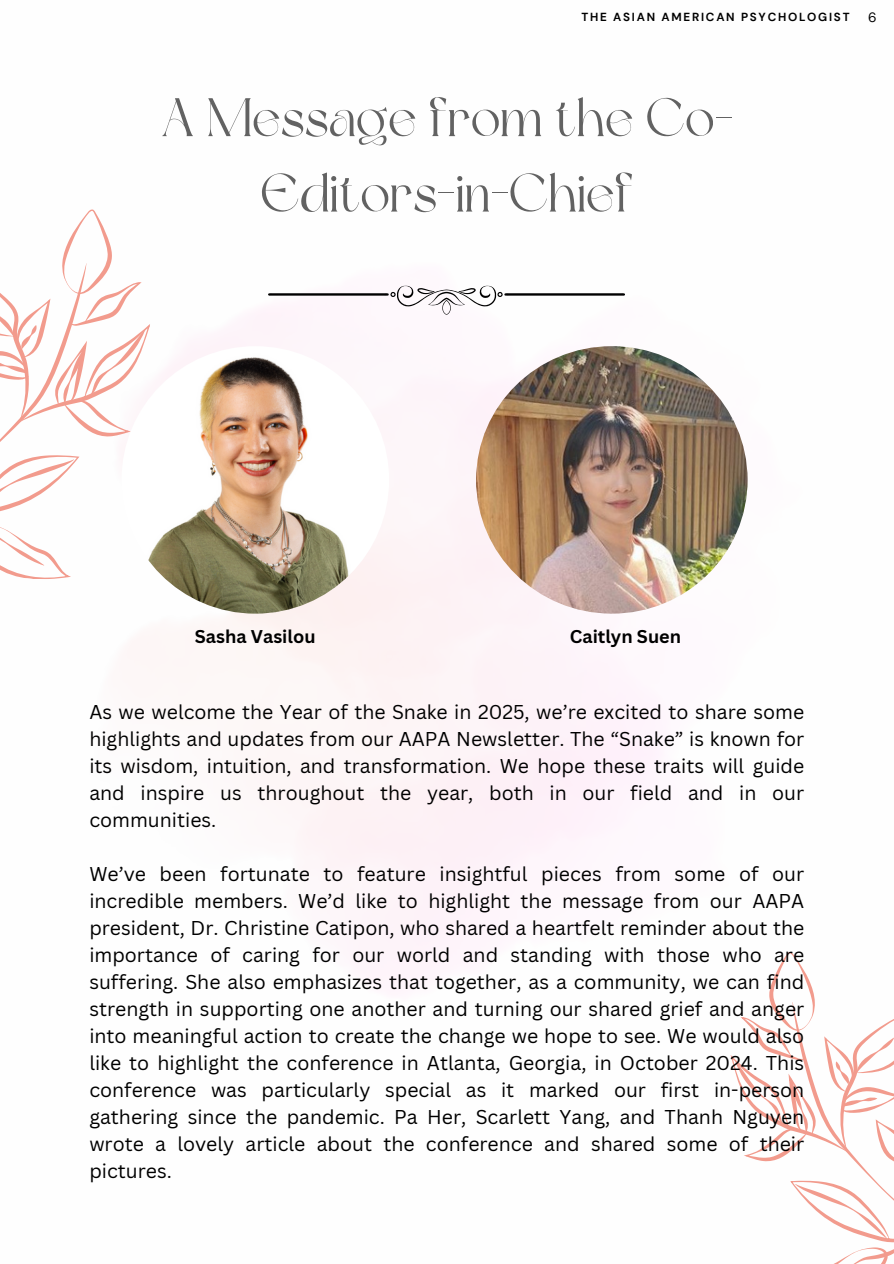
<style>
.page{position:relative;width:894px;height:1264px;background:#fff}
.page>*{position:absolute;margin:0;border:0;box-sizing:border-box;transform-origin:0 0}
.t1{font:54px/75.3px "Dream Avenue";color:#626262;text-align:center}
.t2{font:19.5px/27px "Canva Sans";color:#000;text-align:justify}
.t3{font:700 18px "Canva Sans";color:#000}
.t4{font:13.5px "DM Sans";color:#000}
.t5{font:700 11.7px "DM Sans";letter-spacing:.15em;color:#000}
</style>
<div class="page">
<img style="left:150px;top:285px;width:598px;height:699px">
<svg style="left:730px;top:951px;width:163px;height:312px"></svg>
<svg style="left:0;top:209px;width:150px;height:370px"></svg>
<svg style="left:268px;top:286px;width:356px;height:28px"></svg>
<img style="left:476px;top:346px;width:271px;height:267px;border-radius:50%">
<img style="left:121px;top:346px;width:268px;height:267px;border-radius:50%">
<p class="t5" style="left:581px;top:9px;width:269px">THE ASIAN AMERICAN PSYCHOLOGIST</p>
<p class="t4" style="left:868px;top:9px;width:10px">6</p>
<h1 class="t1" style="left:161px;top:85px;width:573px">A Message from the Co-<br>Editors-in-Chief</h1>
<p class="t3" style="left:195px;top:623px;width:122px">Sasha Vasilou</p>
<p class="t3" style="left:569px;top:623px;width:113px">Caitlyn Suen</p>
<h2 class="t2" style="left:89px;top:697px;width:716px">As we welcome the Year of the Snake in 2025, we’re excited to share some highlights and updates from our AAPA Newsletter. The “Snake” is known for its wisdom, intuition, and transformation. We hope these traits will guide and inspire us throughout the year, both in our field and in our communities.</h2>
<p class="t2" style="left:89px;top:859px;width:716px">We’ve been fortunate to feature insightful pieces from some of our incredible members. We’d like to highlight the message from our AAPA president, Dr. Christine Catipon, who shared a heartfelt reminder about the importance of caring for our world and standing with those who are suffering. She also emphasizes that together, as a community, we can find strength in supporting one another and turning our shared grief and anger into meaningful action to create the change we hope to see. We would also like to highlight the conference in Atlanta, Georgia, in October 2024. This conference was particularly special as it marked our first in-person gathering since the pandemic. Pa Her, Scarlett Yang, and Thanh Nguyen wrote a lovely article about the conference and shared some of their pictures.</p>
</div>
